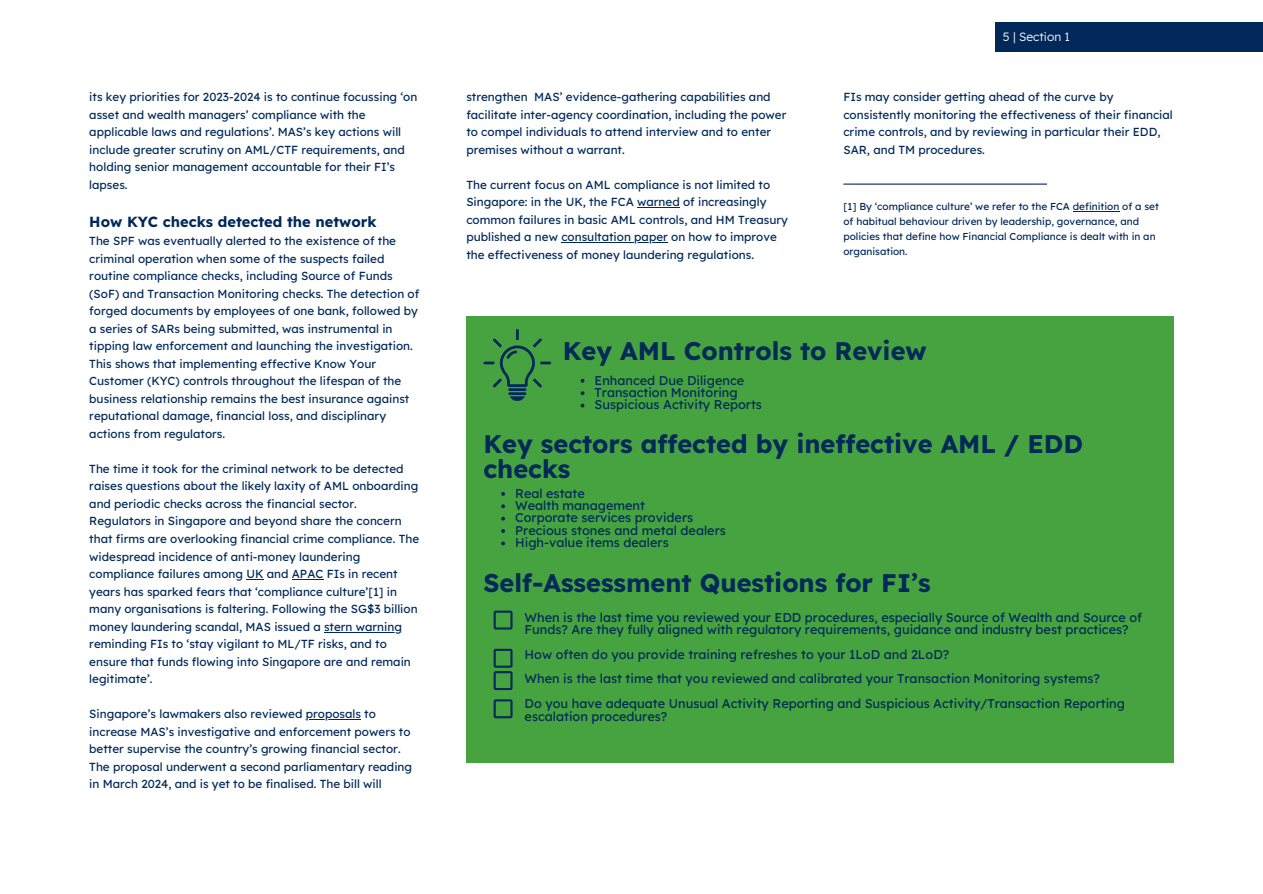
<style>
.page{position:relative;width:1263px;height:894px;background:#fff}
.page>*{position:absolute;margin:0;border:0;box-sizing:border-box;transform-origin:0 0}
.t1{font:700 25.35px/24.8px "Lexend";color:#002959}
.t2{font:700 14.7px "Lexend";color:#002959}
.t3{font:12.75px/12.5px "Lexend";color:#002959}
.t4{font:300 12px "Lexend";color:#fff}
.t5{font:11.7px/17.5px "Lexend";color:#002959}
.t6{font:10.05px/15.1px "Lexend";color:#002959}
</style>
<div class="page">
<svg style="left:246px;top:579px;width:18px;height:1px"></svg>
<hr style="left:292px;top:579px;width:31px;height:1px;background:#002959">
<hr style="left:324px;top:631px;width:78px;height:1px;background:#002959">
<hr style="left:306px;top:719px;width:55px;height:1px;background:#002959">
<hr style="left:637px;top:207px;width:43px;height:1px;background:#002959">
<hr style="left:561px;top:242px;width:107px;height:1px;background:#002959">
<hr style="left:843px;top:183px;width:204px;height:2px;background:#002959">
<div style="left:466px;top:315px;width:708px;height:447px;background:#47a340"></div>
<hr style="left:1073px;top:210px;width:46px;height:1px;background:#002959">
<svg style="left:483px;top:329px;width:68px;height:58px"></svg>
<hr style="left:508px;top:388px;width:18px;height:3px;background:#002959">
<hr style="left:508px;top:392px;width:18px;height:3px;background:#002959">
<svg style="left:510px;top:396px;width:15px;height:4px"></svg>
<svg style="left:494px;top:610px;width:19px;height:19px"></svg>
<svg style="left:581px;top:391px;width:3px;height:4px"></svg>
<svg style="left:501px;top:492px;width:4px;height:3px"></svg>
<svg style="left:501px;top:504px;width:4px;height:4px"></svg>
<svg style="left:501px;top:516px;width:4px;height:4px"></svg>
<svg style="left:501px;top:529px;width:4px;height:4px"></svg>
<svg style="left:501px;top:541px;width:4px;height:4px"></svg>
<svg style="left:494px;top:648px;width:19px;height:42px"></svg>
<svg style="left:494px;top:699px;width:19px;height:19px"></svg>
<div style="left:995px;top:22px;width:268px;height:30px;background:#002959"></div>
<h2 class="t5" style="left:89px;top:88px;width:330px">its key priorities for 2023-2024 is to continue focussing ‘on asset and wealth managers’ compliance with the applicable laws and regulations’. MAS’s key actions will include greater scrutiny on AML/CTF requirements, and holding senior management accountable for their FI’s lapses.</h2>
<h2 class="t2" style="left:89px;top:212px;width:289px">How KYC checks detected the network</h2>
<h2 class="t5" style="left:89px;top:232px;width:331px">The SPF was eventually alerted to the existence of the criminal operation when some of the suspects failed routine compliance checks, including Source of Funds (SoF) and Transaction Monitoring checks. The detection of forged documents by employees of one bank, followed by a series of SARs being submitted, was instrumental in tipping law enforcement and launching the investigation.<br>This shows that implementing effective Know Your Customer (KYC) controls throughout the lifespan of the business relationship remains the best insurance against reputational damage, financial loss, and disciplinary actions from regulators.</h2>
<h2 class="t5" style="left:89px;top:459px;width:331px">The time it took for the criminal network to be detected raises questions about the likely laxity of AML onboarding and periodic checks across the financial sector.<br>Regulators in Singapore and beyond share the concern that firms are overlooking financial crime compliance. The widespread incidence of anti-money laundering compliance failures among UK and APAC FIs in recent years has sparked fears that ‘compliance culture’[1] in many organisations is faltering. Following the SG$3 billion money laundering scandal, MAS issued a stern warning</h2>
<h2 class="t5" style="left:89px;top:634px;width:323px">reminding FIs to ‘stay vigilant to ML/TF risks, and to ensure that funds flowing into Singapore are and remain legitimate’.</h2>
<h2 class="t5" style="left:89px;top:704px;width:288px">Singapore’s lawmakers also reviewed proposals to</h2>
<h2 class="t5" style="left:89px;top:722px;width:324px">increase MAS’s investigative and enforcement powers to better supervise the country’s growing financial sector.<br>The proposal underwent a second parliamentary reading in March 2024, and is yet to be finalised. The bill will</h2>
<h2 class="t5" style="left:466px;top:88px;width:322px">strengthen MAS’ evidence-gathering capabilities and facilitate inter-agency coordination, including the power to compel individuals to attend interview and to enter premises without a warrant.</h2>
<h2 class="t5" style="left:466px;top:175px;width:323px">The current focus on AML compliance is not limited to Singapore: in the UK, the FCA warned of increasingly common failures in basic AML controls, and HM Treasury published a new consultation paper on how to improve</h2>
<h2 class="t5" style="left:466px;top:245px;width:289px">the effectiveness of money laundering regulations.</h2>
<h2 class="t4" style="left:1003px;top:29px;width:69px">5 | Section 1</h2>
<p class="t5" style="left:843px;top:88px;width:331px">FIs may consider getting ahead of the curve by consistently monitoring the effectiveness of their financial crime controls, and by reviewing in particular their EDD, SAR, and TM procedures.</p>
<p class="t6" style="left:843px;top:198px;width:317px">[1] By ‘compliance culture’ we refer to the FCA definition of a set of habitual behaviour driven by leadership, governance, and policies that define how Financial Compliance is dealt with in an organisation.</p>
<h1 class="t1" style="left:563px;top:338px;width:365px">Key AML Controls to Review</h1>
<p class="t3" style="left:595px;top:373px;width:151px">Enhanced Due Diligence</p>
<p class="t3" style="left:595px;top:386px;width:145px">Transaction Monitoring</p>
<p class="t3" style="left:595px;top:398px;width:169px">Suspicious Activity Reports</p>
<h1 class="t1" style="left:483px;top:431px;width:601px">Key sectors affected by ineffective AML / EDD checks</h1>
<p class="t3" style="left:515px;top:486px;width:71px">Real estate</p>
<p class="t3" style="left:515px;top:499px;width:131px">Wealth management</p>
<p class="t3" style="left:515px;top:511px;width:180px">Corporate services providers</p>
<p class="t3" style="left:515px;top:523px;width:212px">Precious stones and metal dealers</p>
<p class="t3" style="left:515px;top:536px;width:155px">High-value items dealers</p>
<h1 class="t1" style="left:483px;top:570px;width:449px">Self-Assessment Questions for FI’s</h1>
<p class="t3" style="left:525px;top:610px;width:619px">When is the last time you reviewed your EDD procedures, especially Source of Wealth and Source of<br>Funds? Are they fully aligned with regulatory requirements, guidance and industry best practices?</p>
<p class="t3" style="left:525px;top:647px;width:426px">How often do you provide training refreshes to your 1LoD and 2LoD?</p>
<p class="t3" style="left:525px;top:672px;width:577px">When is the last time that you reviewed and calibrated your Transaction Monitoring systems?</p>
<p class="t3" style="left:525px;top:697px;width:602px">Do you have adequate Unusual Activity Reporting and Suspicious Activity/Transaction Reporting escalation procedures?</p>
</div>
